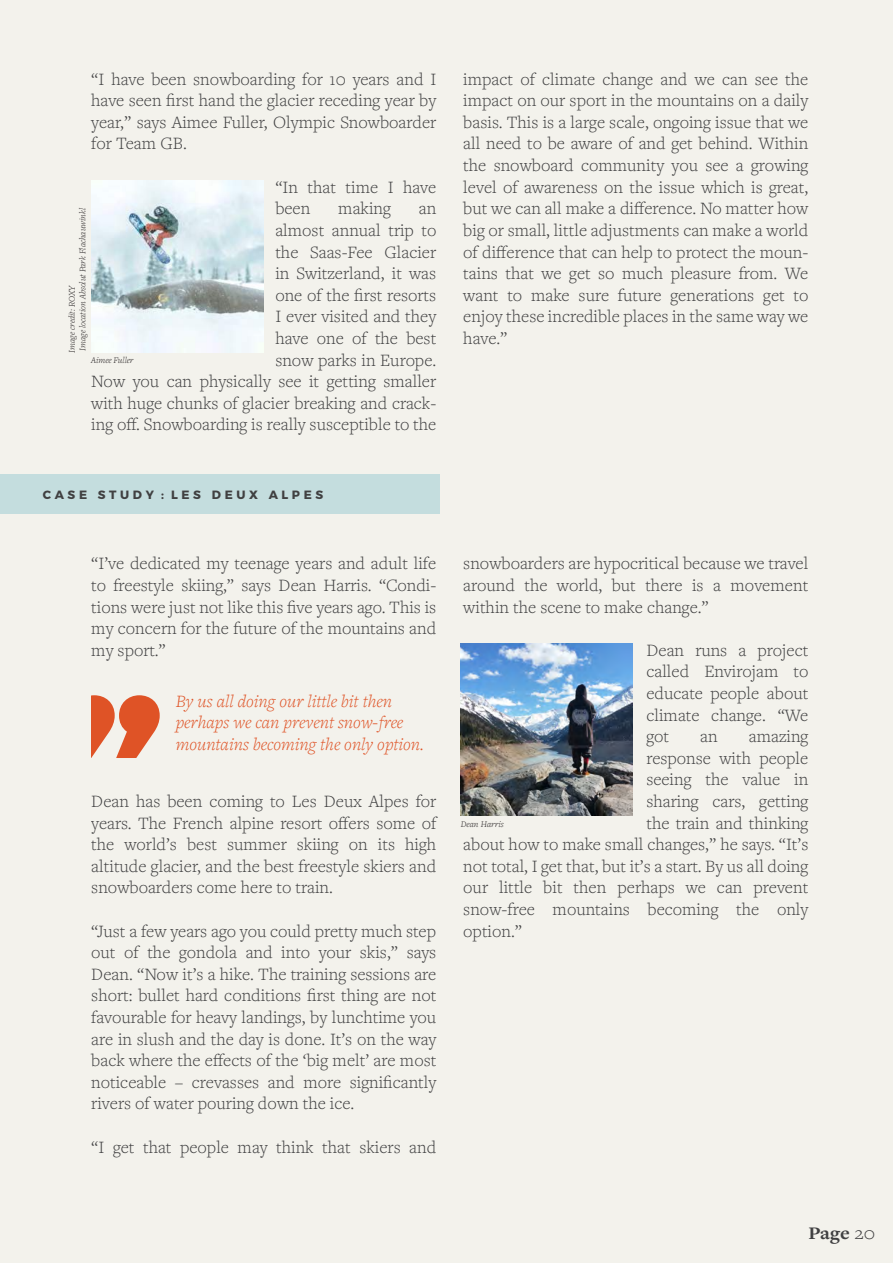
<style>
.page{position:relative;width:893px;height:1263px;background:#f3f2ec}
.page>*{position:absolute;margin:0;border:0;box-sizing:border-box;transform-origin:0 0}
.t1{font:700 239.4px "Montserrat";color:#df5326}
.t2{font:700 18.3px "Freight Text Pro";color:#404041;scale:1.1 1}
.t3{font:300 18px/21.6px "Freight Text Pro";color:#404041;text-align:justify}
.t4{font:italic 300 18px/21.6px "Freight Text Pro";color:#df5326}
.t5{font:700 12px "Montserrat";color:#404041}
.t6{font:italic 300 9px/10.8px "Freight Text Pro";color:#231f20}
.s1{font-weight:300}
</style>
<div class="page">
<div style="left:0;top:474px;width:439px;height:40px;background:#c4ddde"></div>
<img style="left:91px;top:181px;width:172px;height:172px">
<img style="left:461px;top:643px;width:172px;height:173px">
<p class="t3" style="left:91px;top:68px;width:347px">“I have been snowboarding for 10 years and I have seen first hand the glacier receding year by year,” says Aimee Fuller, Olympic Snowboarder for Team GB.</p>
<p class="t3" style="left:275px;top:176px;width:162px">“In that time I have been</p>
<p class="t3" style="left:338px;top:197px;width:54px">making</p>
<p class="t3" style="left:91px;top:197px;width:347px;text-align:right">an<br>almost annual trip to<br>the Saas-Fee Glacier<br>in Switzerland, it was<br>one of the first resorts<br>I ever visited and they<br>have one of the best<br>snow parks in Europe.<br>Now you can physically see it getting smaller with huge chunks of glacier breaking and crack&shy;ing off. Snowboarding is really susceptible to the</p>
<p class="t6" style="left:66px;top:353px;width:146px;rotate:-90deg">Image credit: ROXY<br>Image location Absolut Park Flachauwinkl</p>
<p class="t6" style="left:91px;top:354px;width:44px">Aimee Fuller</p>
<p class="t5" style="left:43px;top:485px;width:282px">C A S E S T U D Y : L E S D E U X A L P E S</p>
<p class="t3" style="left:91px;top:552px;width:347px">“I’ve dedicated my teenage years and adult life to freestyle skiing,” says Dean Harris. “Condi&shy;tions were just not like this five years ago. This is my concern for the future of the mountains and my sport.”</p>
<h1 class="t1" style="left:65px;top:581px;width:105px">”</h1>
<p class="t4" style="left:176px;top:689px;width:250px">By us all doing our little bit then perhaps we can prevent snow-free mountains becoming the only option.</p>
<p class="t3" style="left:91px;top:790px;width:347px">Dean has been coming to Les Deux Alpes for years. The French alpine resort offers some of the world’s best summer skiing on its high altitude glacier, and the best freestyle skiers and snowboarders come here to train.</p>
<p class="t3" style="left:91px;top:919px;width:347px">“Just a few years ago you could pretty much step out of the gondola and into your skis,” says Dean. “Now it’s a hike. The training sessions are short: bullet hard conditions first thing are not favourable for heavy landings, by lunchtime you are in slush and the day is done. It’s on the way back where the effects of the ‘big melt’ are most noticeable – crevasses and more significantly rivers of water pouring down the ice.</p>
<p class="t3" style="left:91px;top:1135px;width:346px">“I get that people may think that skiers and</p>
<p class="t3" style="left:463px;top:68px;width:347px">impact of climate change and we can see the impact on our sport in the mountains on a daily basis. This is a large scale, ongoing issue that we all need to be aware of and get behind. Within the snowboard community you see a growing level of awareness on the issue which is great, but we can all make a difference. No matter how big or small, little adjustments can make a world of difference that can help to protect the moun&shy;tains that we get so much pleasure from. We want to make sure future generations get to enjoy these incredible places in the same way we have.”</p>
<p class="t3" style="left:463px;top:552px;width:347px">snowboarders are hypocritical because we travel around the world, but there is a movement within the scene to make change.”</p>
<p class="t3" style="left:646px;top:639px;width:163px">Dean runs a project called Envirojam to educate people about climate change. “We got</p>
<p class="t3" style="left:700px;top:725px;width:19px">an</p>
<p class="t3" style="left:749px;top:725px;width:61px">amazing</p>
<p class="t3" style="left:646px;top:747px;width:163px">response with people</p>
<p class="t3" style="left:646px;top:768px;width:163px">seeing the value in</p>
<p class="t3" style="left:646px;top:790px;width:163px">sharing cars, getting</p>
<p class="t3" style="left:646px;top:811px;width:163px">the train and thinking</p>
<p class="t3" style="left:463px;top:833px;width:347px">about how to make small changes,” he says. “It’s</p>
<p class="t3" style="left:463px;top:855px;width:346px">not total, I get that, but it’s a start. By us all doing</p>
<p class="t3" style="left:463px;top:876px;width:347px">our little bit then perhaps we can prevent</p>
<p class="t3" style="left:463px;top:898px;width:347px">snow-free mountains becoming the only</p>
<p class="t3" style="left:463px;top:919px;width:60px">option.”</p>
<p class="t6" style="left:461px;top:818px;width:44px">Dean Harris</p>
<p class="t2" style="left:808px;top:1220px;width:62px">Page <span class="s1">20</span></p>
</div>
